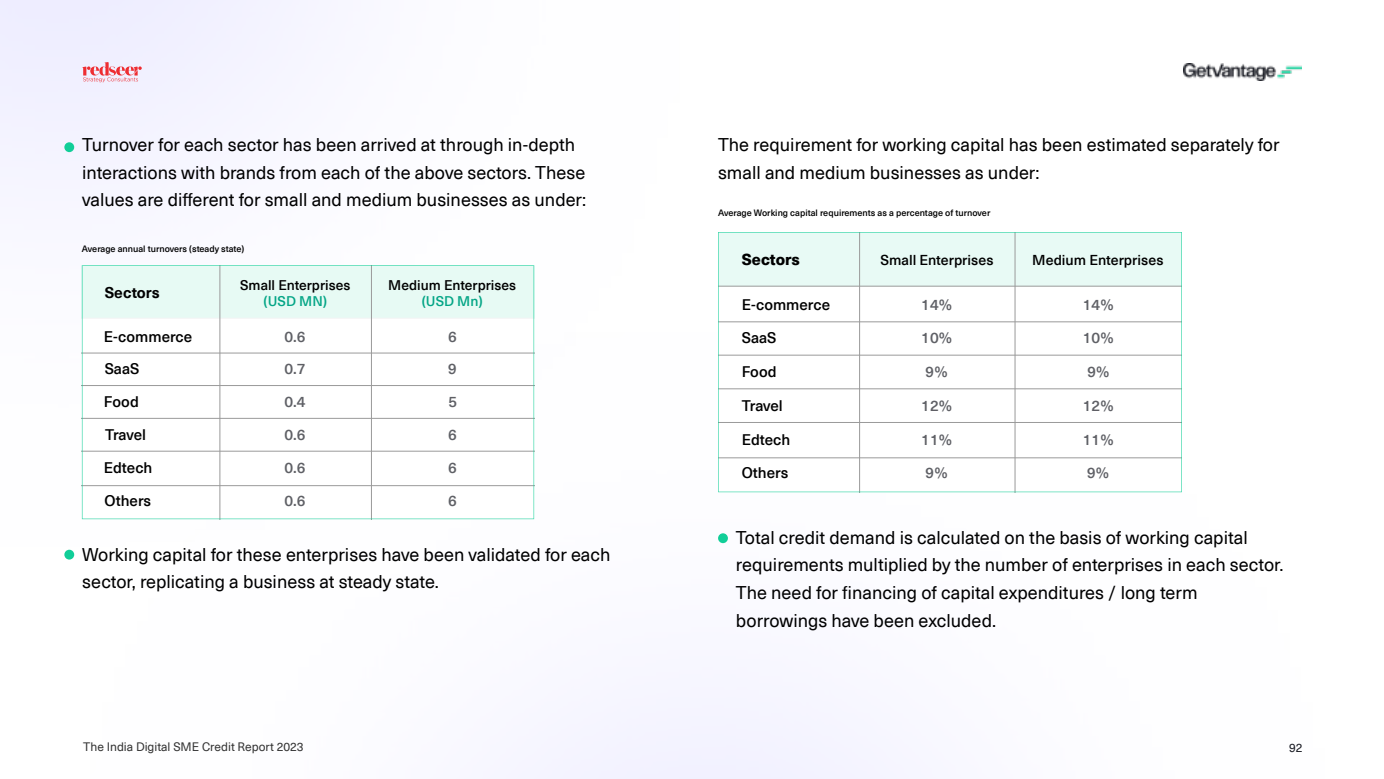
<style>
.page{position:relative;width:1384px;height:779px;background:#fff}
.page>*{position:absolute;margin:0;border:0;box-sizing:border-box;transform-origin:0 0}
.t1{font:18px/27.6px "Neue Haas Unica Pro";color:#000}
.t2{font:800 15.6px "Neue Haas Unica Pro";color:#000}
.t3{font:700 15.3px "Neue Haas Unica Pro";color:#000}
.t4{font:500 15px "Neue Haas Unica Pro";color:#000}
.t5{font:500 15px "Neue Haas Unica Pro";color:rgb(25 27 35/.7)}
.t6{font:500 14.1px "Neue Haas Unica Pro";color:#000}
.t7{font:500 13.8px "Neue Haas Unica Pro";color:#000}
.t8{font:500 13.8px "Neue Haas Unica Pro";color:#04a586}
.t9{font:12px "Neue Haas Unica Pro";color:#333}
.t10{font:12px "Neue Haas Unica Pro";color:#191b23}
.t11{font:500 9px "Neue Haas Unica Pro";color:#000}
</style>
<div class="page">
<img style="left:91px;top:332px;width:1091px;height:446px">
<div style="left:64px;top:549px;width:10px;height:10px;background:#11ce98;border-radius:50%"></div>
<div style="left:718px;top:533px;width:9px;height:10px;background:#11ce98;border-radius:50%"></div>
<div style="left:64px;top:142px;width:10px;height:10px;background:#11ce98;border-radius:50%"></div>
<svg style="left:82px;top:265px;width:452px;height:254px"></svg>
<svg style="left:718px;top:232px;width:463px;height:260px"></svg>
<img style="left:1183px;top:63px;width:118px;height:18px">
<svg style="left:82px;top:62px;width:60px;height:20px"></svg>
<p class="t1" style="left:82px;top:133px;width:505px">Turnover for each sector has been arrived at through in-depth interactions with brands from each of the above sectors. These values are different for small and medium businesses as under:</p>
<p class="t1" style="left:718px;top:133px;width:563px">The requirement for working capital has been estimated separately for small and medium businesses as under:</p>
<p class="t11" style="left:82px;top:245px;width:164px">Average annual turnovers (steady state)</p>
<p class="t7" style="left:240px;top:279px;width:112px">Small Enterprises</p>
<p class="t8" style="left:263px;top:295px;width:65px">(USD MN)</p>
<p class="t7" style="left:388px;top:279px;width:129px">Medium Enterprises</p>
<p class="t8" style="left:421px;top:295px;width:62px">(USD Mn)</p>
<p class="t3" style="left:105px;top:286px;width:56px">Sectors</p>
<p class="t4" style="left:104px;top:330px;width:90px">E-commerce</p>
<p class="t5" style="left:284px;top:330px;width:23px">0.6</p>
<p class="t5" style="left:448px;top:330px;width:10px">6</p>
<p class="t4" style="left:105px;top:362px;width:36px">SaaS</p>
<p class="t5" style="left:284px;top:362px;width:23px">0.7</p>
<p class="t5" style="left:448px;top:362px;width:10px">9</p>
<p class="t4" style="left:104px;top:395px;width:36px">Food</p>
<p class="t5" style="left:284px;top:395px;width:23px">0.4</p>
<p class="t5" style="left:448px;top:395px;width:10px">5</p>
<p class="t4" style="left:105px;top:428px;width:42px">Travel</p>
<p class="t5" style="left:284px;top:428px;width:23px">0.6</p>
<p class="t5" style="left:448px;top:428px;width:10px">6</p>
<p class="t4" style="left:104px;top:461px;width:50px">Edtech</p>
<p class="t5" style="left:284px;top:461px;width:23px">0.6</p>
<p class="t5" style="left:448px;top:461px;width:10px">6</p>
<p class="t4" style="left:105px;top:494px;width:48px">Others</p>
<p class="t5" style="left:284px;top:494px;width:23px">0.6</p>
<p class="t5" style="left:448px;top:494px;width:10px">6</p>
<p class="t1" style="left:82px;top:542px;width:529px">Working capital for these enterprises have been validated for each sector, replicating a business at steady state.</p>
<p class="t11" style="left:718px;top:209px;width:274px">Average Working capital requirements as a percentage of turnover</p>
<p class="t2" style="left:741px;top:253px;width:60px">Sectors</p>
<p class="t4" style="left:741px;top:298px;width:90px">E-commerce</p>
<p class="t5" style="left:921px;top:298px;width:32px">14%</p>
<p class="t5" style="left:1082px;top:298px;width:32px">14%</p>
<p class="t4" style="left:741px;top:332px;width:36px">SaaS</p>
<p class="t5" style="left:921px;top:332px;width:32px">10%</p>
<p class="t5" style="left:1082px;top:332px;width:32px">10%</p>
<p class="t4" style="left:741px;top:365px;width:36px">Food</p>
<p class="t5" style="left:925px;top:365px;width:24px">9%</p>
<p class="t5" style="left:1087px;top:365px;width:24px">9%</p>
<p class="t4" style="left:741px;top:399px;width:42px">Travel</p>
<p class="t5" style="left:921px;top:399px;width:32px">12%</p>
<p class="t5" style="left:1082px;top:399px;width:32px">12%</p>
<p class="t4" style="left:741px;top:433px;width:50px">Edtech</p>
<p class="t5" style="left:921px;top:433px;width:32px">11%</p>
<p class="t5" style="left:1082px;top:433px;width:32px">11%</p>
<p class="t4" style="left:741px;top:466px;width:48px">Others</p>
<p class="t5" style="left:925px;top:466px;width:24px">9%</p>
<p class="t5" style="left:1087px;top:466px;width:24px">9%</p>
<p class="t6" style="left:880px;top:254px;width:115px">Small Enterprises</p>
<p class="t6" style="left:1032px;top:254px;width:133px">Medium Enterprises</p>
<p class="t1" style="left:735px;top:525px;width:549px">Total credit demand is calculated on the basis of working capital requirements multiplied by the number of enterprises in each sector.<br>The need for financing of capital expenditures / long term borrowings have been excluded.</p>
<p class="t9" style="left:83px;top:741px;width:222px">The India Digital SME Credit Report 2023</p>
<p class="t10" style="left:1288px;top:742px;width:15px">92</p>
</div>
